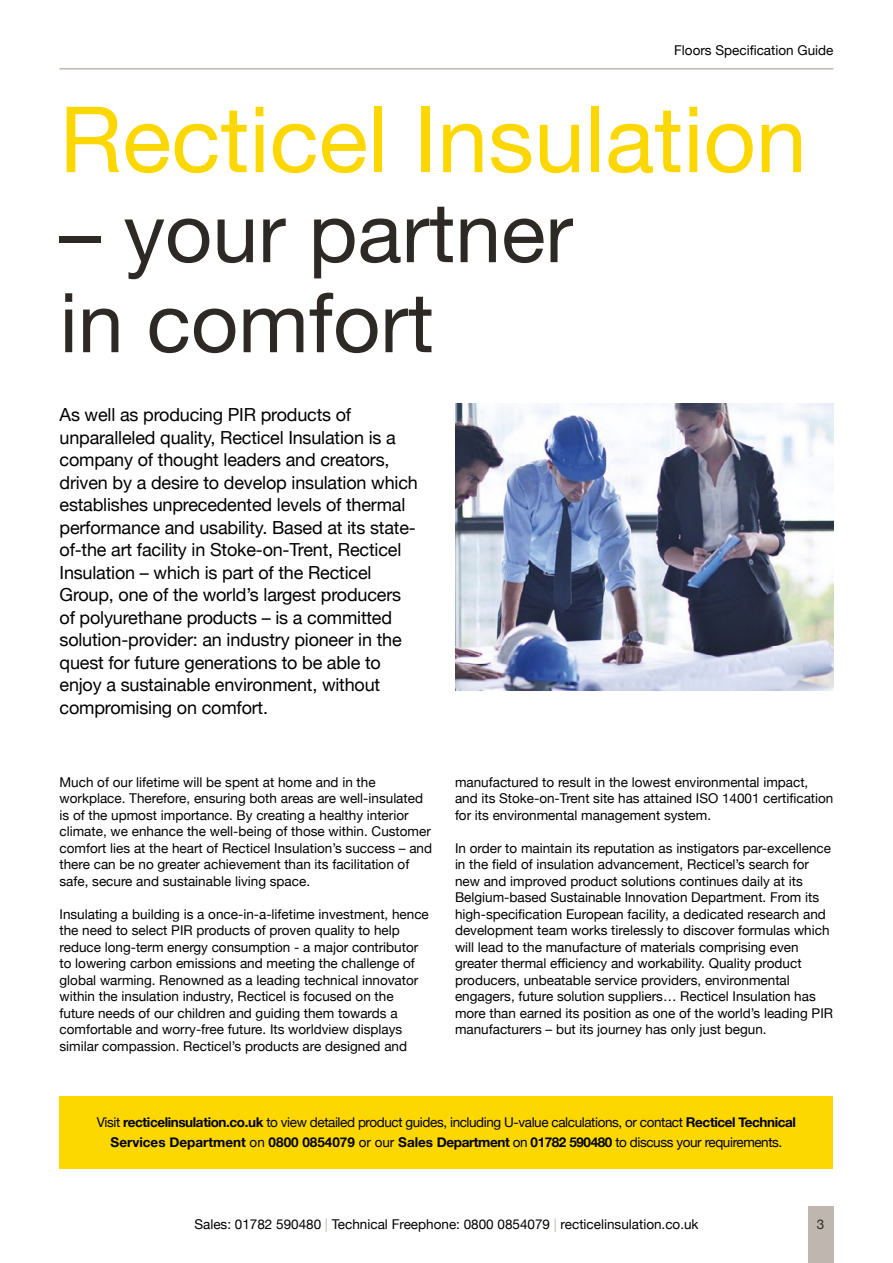
<style>
.page{position:relative;width:893px;height:1263px;background:#fff}
.page>*{position:absolute;margin:0;border:0;box-sizing:border-box;transform-origin:0 0}
.t1{font:91.5px "Helvetica Neue";color:#fdd700}
.t2{font:82.5px/90px "Helvetica Neue";color:#2d2a26}
.t3{font:18px/22.5px "Helvetica Neue";letter-spacing:-.01em;color:#000}
.t4{font:13.5px/16.5px "Helvetica Neue";color:#000}
.t5{font:13.5px/19.5px "Helvetica Neue";letter-spacing:-.03em;color:#000;text-align:center}
.t6{font:13.5px "Helvetica Neue";color:#2d2a26}
.s1{font-weight:700}
.s2{color:#bfb7af}
</style>
<div class="page">
<hr style="left:60px;top:68px;width:773px;height:2px;background:#bfb7af">
<div style="left:808px;top:1206px;width:25px;height:57px;background:#bfb7af"></div>
<div style="left:60px;top:1097px;width:773px;height:72px;background:#fdd700"></div>
<img style="left:455px;top:404px;width:378px;height:287px">
<p class="t4" style="left:674px;top:43px;width:161px">Floors Specification Guide</p>
<h1 class="t1" style="left:60px;top:74px;width:749px">Recticel Insulation</h1>
<h2 class="t2" style="left:60px;top:193px;width:515px">– your partner in comfort</h2>
<p class="t3" style="left:60px;top:404px;width:360px">As well as producing PIR products of unparalleled quality, Recticel Insulation is a company of thought leaders and creators, driven by a desire to develop insulation which establishes unprecedented levels of thermal performance and usability. Based at its state&shy;of-the art facility in Stoke-on-Trent, Recticel Insulation – which is part of the Recticel Group, one of the world’s largest producers of polyurethane products – is a committed solution-provider: an industry pioneer in the quest for future generations to be able to enjoy a sustainable environment, without compromising on comfort.</p>
<p class="t4" style="left:60px;top:774px;width:374px">Much of our lifetime will be spent at home and in the workplace. Therefore, ensuring both areas are well-insulated is of the upmost importance. By creating a healthy interior climate, we enhance the well-being of those within. Customer comfort lies at the heart of Recticel Insulation’s success – and there can be no greater achievement than its facilitation of safe, secure and sustainable living space.</p>
<p class="t4" style="left:60px;top:906px;width:371px">Insulating a building is a once-in-a-lifetime investment, hence the need to select PIR products of proven quality to help reduce long-term energy consumption - a major contributor to lowering carbon emissions and meeting the challenge of global warming. Renowned as a leading technical innovator within the insulation industry, Recticel is focused on the future needs of our children and guiding them towards a comfortable and worry-free future. Its worldview displays similar compassion. Recticel’s products are designed and</p>
<p class="t4" style="left:455px;top:774px;width:380px">manufactured to result in the lowest environmental impact, and its Stoke-on-Trent site has attained ISO 14001 certification for its environmental management system.</p>
<p class="t4" style="left:455px;top:840px;width:380px">In order to maintain its reputation as instigators par-excellence in the field of insulation advancement, Recticel’s search for new and improved product solutions continues daily at its Belgium-based Sustainable Innovation Department. From its high-specification European facility, a dedicated research and development team works tirelessly to discover formulas which will lead to the manufacture of materials comprising even greater thermal efficiency and workability. Quality product producers, unbeatable service providers, environmental engagers, future solution suppliers… Recticel Insulation has more than earned its position as one of the world’s leading PIR manufacturers – but its journey has only just begun.</p>
<p class="t5" style="left:97px;top:1113px;width:700px">Visit <span class="s1">recticelinsulation.co.uk</span> to view detailed product guides, including U-value calculations, or contact <span class="s1">Recticel Technical<br>Services Department</span> on <span class="s1">0800 0854079</span> or our <span class="s1">Sales Department</span> on <span class="s1">01782 590480</span> to discuss your requirements.</p>
<p class="t4" style="left:194px;top:1217px;width:506px">Sales: 01782 590480 <span class="s2">|</span> Technical Freephone: 0800 0854079 <span class="s2">|</span> recticelinsulation.co.uk</p>
<p class="t6" style="left:817px;top:1216px;width:9px">3</p>
</div>
